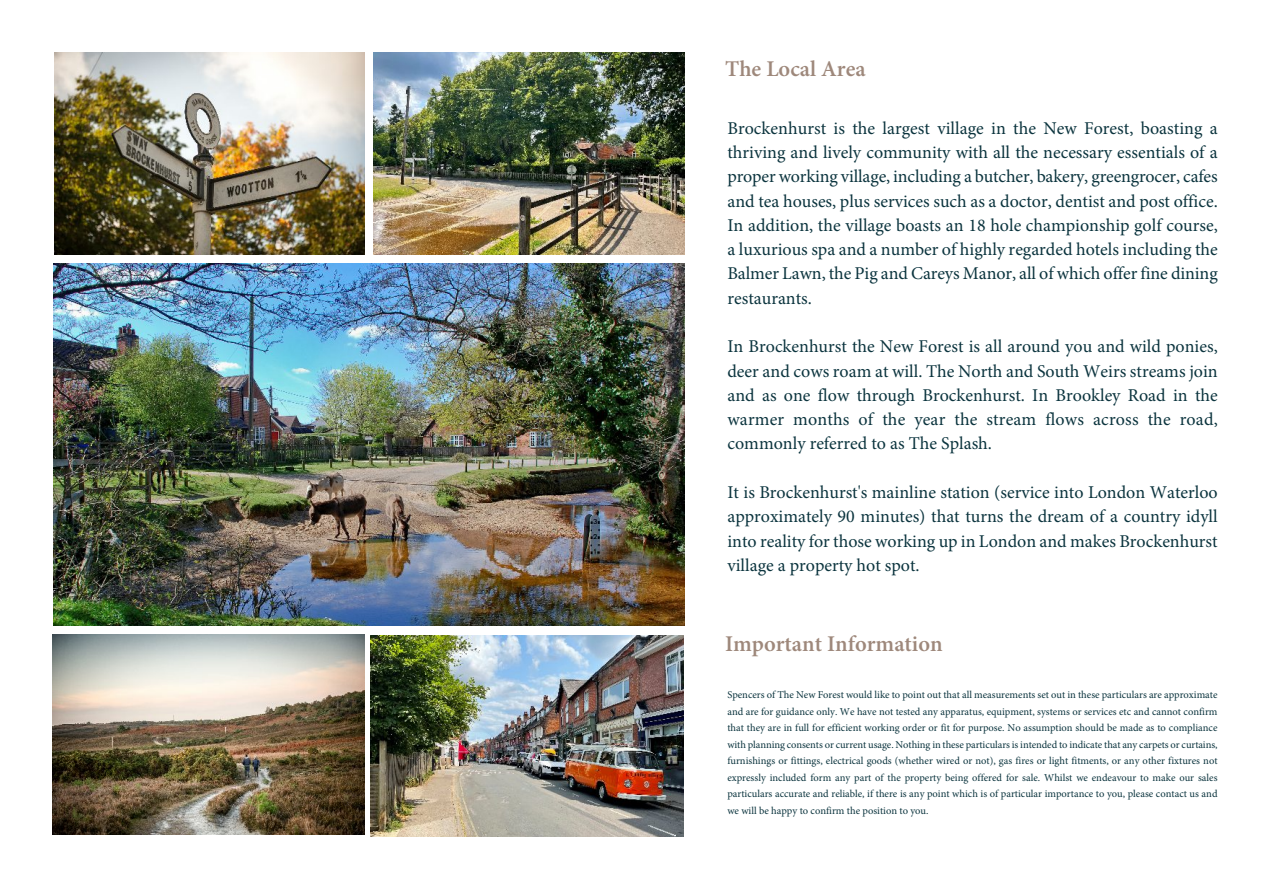
<style>
.page{position:relative;width:1263px;height:893px;background:#fff}
.page>*{position:absolute;margin:0;border:0;box-sizing:border-box;transform-origin:0 0}
.t1{font:600 22.5px "Minion Pro";color:#9e887b}
.t2{font:18px/24.3px "Minion Pro";color:#0b343e;text-align:justify}
.t3{font:10.5px/16.5px "Minion Pro";color:#0b343e;text-align:justify}
</style>
<div class="page">
<img style="left:373px;top:53px;width:311px;height:202px">
<img style="left:371px;top:636px;width:312px;height:201px">
<img style="left:54px;top:263px;width:630px;height:362px">
<img style="left:54px;top:52px;width:311px;height:202px">
<img style="left:52px;top:635px;width:313px;height:200px">
<p class="t1" style="left:725px;top:59px;width:142px">The Local Area</p>
<p class="t2" style="left:727px;top:117px;width:492px">Brockenhurst is the largest village in the New Forest, boasting a thriving and lively community with all the necessary essentials of a proper working village, including a butcher, bakery, greengrocer, cafes and tea houses, plus services such as a doctor, dentist and post office.<br>In addition, the village boasts an 18 hole championship golf course, a luxurious spa and a number of highly regarded hotels including the Balmer Lawn, the Pig and Careys Manor, all of which offer fine dining restaurants.</p>
<p class="t2" style="left:727px;top:336px;width:492px">In Brockenhurst the New Forest is all around you and wild ponies, deer and cows roam at will. The North and South Weirs streams join and as one flow through Brockenhurst. In Brookley Road in the warmer months of the year the stream flows across the road, commonly referred to as The Splash.</p>
<p class="t2" style="left:727px;top:482px;width:492px">It is Brockenhurst's mainline station (service into London Waterloo approximately 90 minutes) that turns the dream of a country idyll into reality for those working up in London and makes Brockenhurst village a property hot spot.</p>
<p class="t1" style="left:725px;top:635px;width:219px">Important Information</p>
<p class="t3" style="left:727px;top:688px;width:492px">Spencers of The New Forest would like to point out that all measurements set out in these particulars are approximate and are for guidance only. We have not tested any apparatus, equipment, systems or services etc and cannot confirm that they are in full for efficient working order or fit for purpose. No assumption should be made as to compliance with planning consents or current usage. Nothing in these particulars is intended to indicate that any carpets or curtains, furnishings or fittings, electrical goods (whether wired or not), gas fires or light fitments, or any other fixtures not expressly included form any part of the property being offered for sale. Whilst we endeavour to make our sales particulars accurate and reliable, if there is any point which is of particular importance to you, please contact us and we will be happy to confirm the position to you.</p>
</div>
